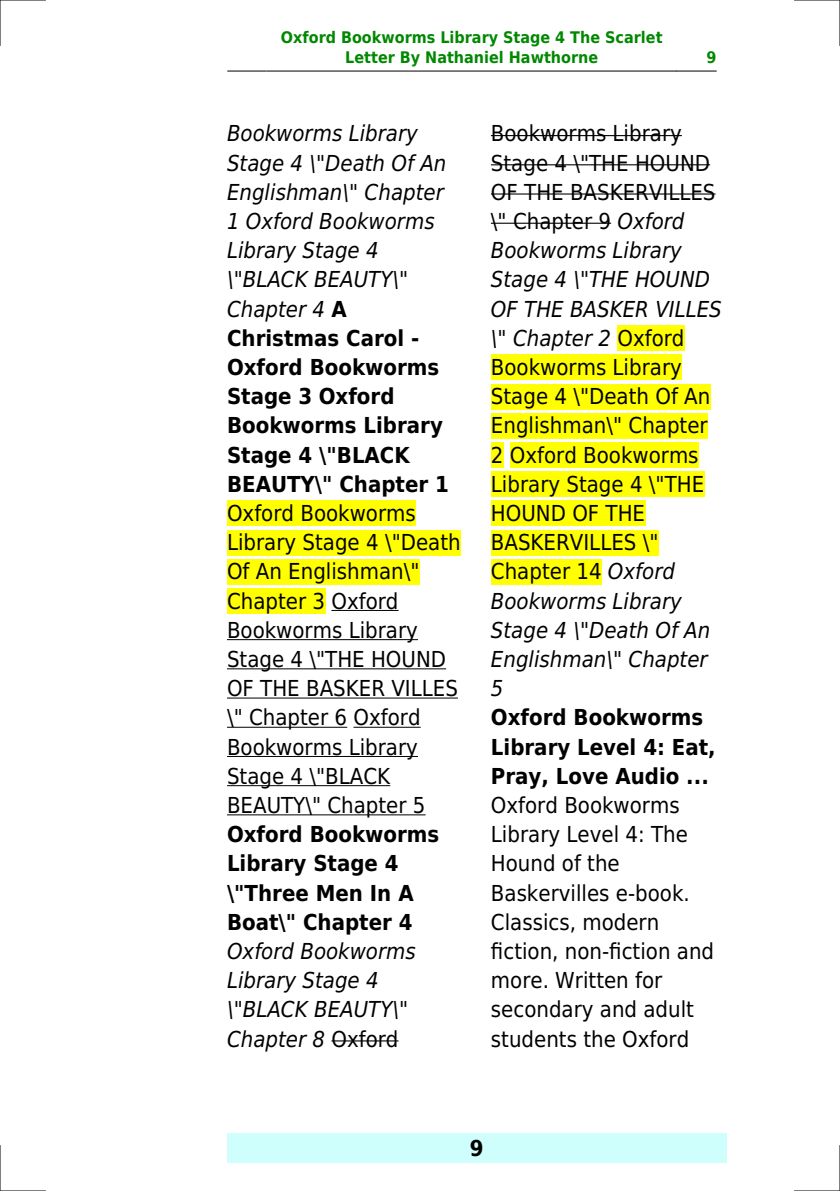
<style>
.page{position:relative;width:840px;height:1191px;background:#fff}
.page>*{position:absolute;margin:0;border:0;box-sizing:border-box;transform-origin:0 0}
.t1{font:22px/29.2px "DejaVu Sans Condensed";color:#000}
.t2{font:italic 22px/29.2px "DejaVu Sans Condensed";color:#000}
.t3{font:700 22px/29.2px "DejaVu Sans Condensed";color:#000}
.t4{font:700 16px/19.2px "DejaVu Sans Condensed";color:#080;text-align:center}
.s1{font-weight:700;font-style:normal}
.s2{font-style:normal}
.s3{font-style:italic}
</style>
<div class="page">
<hr style="left:227px;top:71px;width:39px;height:1px;background:#000">
<hr style="left:267px;top:71px;width:409px;height:1px;background:#000">
<hr style="left:676px;top:71px;width:39px;height:1px;background:#000">
<div style="left:227px;top:1133px;width:499px;height:29px;background:#cffffc"></div>
<div style="left:227px;top:500px;width:188px;height:26px;background:#ff0"></div>
<div style="left:227px;top:530px;width:233px;height:25px;background:#ff0"></div>
<div style="left:227px;top:559px;width:192px;height:25px;background:#ff0"></div>
<div style="left:227px;top:588px;width:98px;height:26px;background:#ff0"></div>
<hr style="left:331px;top:610px;width:67px;height:1px;background:#000">
<hr style="left:227px;top:639px;width:191px;height:1px;background:#000">
<hr style="left:227px;top:668px;width:219px;height:1px;background:#000">
<hr style="left:227px;top:697px;width:230px;height:1px;background:#000">
<hr style="left:227px;top:727px;width:120px;height:1px;background:#000">
<hr style="left:353px;top:727px;width:67px;height:1px;background:#000">
<hr style="left:227px;top:756px;width:191px;height:1px;background:#000">
<hr style="left:227px;top:785px;width:163px;height:1px;background:#000">
<hr style="left:227px;top:814px;width:198px;height:1px;background:#000">
<hr style="left:331px;top:1040px;width:67px;height:1px;background:#000">
<hr style="left:490px;top:135px;width:191px;height:1px;background:#000">
<hr style="left:490px;top:164px;width:219px;height:1px;background:#000">
<hr style="left:490px;top:193px;width:225px;height:2px;background:#000">
<hr style="left:490px;top:223px;width:120px;height:1px;background:#000">
<div style="left:617px;top:325px;width:67px;height:26px;background:#ff0"></div>
<div style="left:490px;top:354px;width:191px;height:26px;background:#ff0"></div>
<div style="left:490px;top:384px;width:220px;height:25px;background:#ff0"></div>
<div style="left:490px;top:413px;width:217px;height:25px;background:#ff0"></div>
<div style="left:490px;top:442px;width:13px;height:26px;background:#ff0"></div>
<div style="left:509px;top:442px;width:189px;height:26px;background:#ff0"></div>
<div style="left:490px;top:471px;width:213px;height:26px;background:#ff0"></div>
<div style="left:490px;top:500px;width:154px;height:26px;background:#ff0"></div>
<div style="left:490px;top:530px;width:168px;height:25px;background:#ff0"></div>
<div style="left:490px;top:559px;width:111px;height:25px;background:#ff0"></div>
<hr style="left:0;top:0;width:45px;height:1px;background:#000">
<hr style="left:794px;top:0;width:45px;height:1px;background:#000">
<hr style="left:0;top:1190px;width:45px;height:1px;background:#000">
<hr style="left:794px;top:1190px;width:45px;height:1px;background:#000">
<hr style="left:0;top:0;width:1px;height:45px;background:#000">
<hr style="left:0;top:1145px;width:1px;height:46px;background:#000">
<hr style="left:839px;top:0;width:1px;height:45px;background:#000">
<hr style="left:839px;top:1145px;width:1px;height:46px;background:#000">
<p class="t4" style="left:281px;top:28px;width:383px">Oxford Bookworms Library Stage 4 The Scarlet<br>Letter By Nathaniel Hawthorne</p>
<p class="t4" style="left:706px;top:48px;width:12px">9</p>
<p class="t2" style="left:227px;top:119px;width:223px">Bookworms Library<br>Stage 4 \"Death Of An<br>Englishman\" Chapter<br>1 Oxford Bookworms<br>Library Stage 4 \"BLACK BEAUTY\"<br>Chapter 4 <span class="s1">A<br>Christmas Carol -<br>Oxford Bookworms<br>Stage 3 Oxford<br>Bookworms Library<br>Stage 4 \"BLACK<br>BEAUTY\" Chapter 1</span></p>
<p class="t1" style="left:227px;top:499px;width:235px">Oxford Bookworms<br>Library Stage 4 \"Death<br>Of An Englishman\"<br>Chapter 3 Oxford<br>Bookworms Library<br>Stage 4 \"THE HOUND<br>OF THE BASKER VILLES \" Chapter 6 Oxford<br>Bookworms Library<br>Stage 4 \"BLACK<br>BEAUTY\" Chapter 5</p>
<p class="t3" style="left:227px;top:820px;width:214px">Oxford Bookworms<br>Library Stage 4 \"Three Men In A<br>Boat\" Chapter 4</p>
<p class="t2" style="left:227px;top:936px;width:190px">Oxford Bookworms<br>Library Stage 4 \"BLACK BEAUTY\"<br>Chapter 8 <span class="s2">Oxford</span></p>
<p class="t1" style="left:490px;top:119px;width:232px">Bookworms Library<br>Stage 4 \"THE HOUND<br>OF THE BASKERVILLES \" Chapter 9 <span class="s3">Oxford<br>Bookworms Library<br>Stage 4 \"THE HOUND<br>OF THE BASKER VILLES \" Chapter 2</span> Oxford<br>Bookworms Library<br>Stage 4 \"Death Of An<br>Englishman\" Chapter<br>2 Oxford Bookworms<br>Library Stage 4 \"THE<br>HOUND OF THE<br>BASKERVILLES \"<br>Chapter 14 <span class="s3">Oxford<br>Bookworms Library<br>Stage 4 \"Death Of An<br>Englishman\" Chapter<br>5</span></p>
<p class="t3" style="left:490px;top:703px;width:226px">Oxford Bookworms<br>Library Level 4: Eat,<br>Pray, Love Audio ...</p>
<p class="t1" style="left:490px;top:790px;width:224px">Oxford Bookworms<br>Library Level 4: The<br>Hound of the<br>Baskervilles e-book.<br>Classics, modern fiction, non-fiction and more. Written for secondary and adult students the Oxford</p>
<p class="t3" style="left:469px;top:1133px;width:15px">9</p>
</div>
